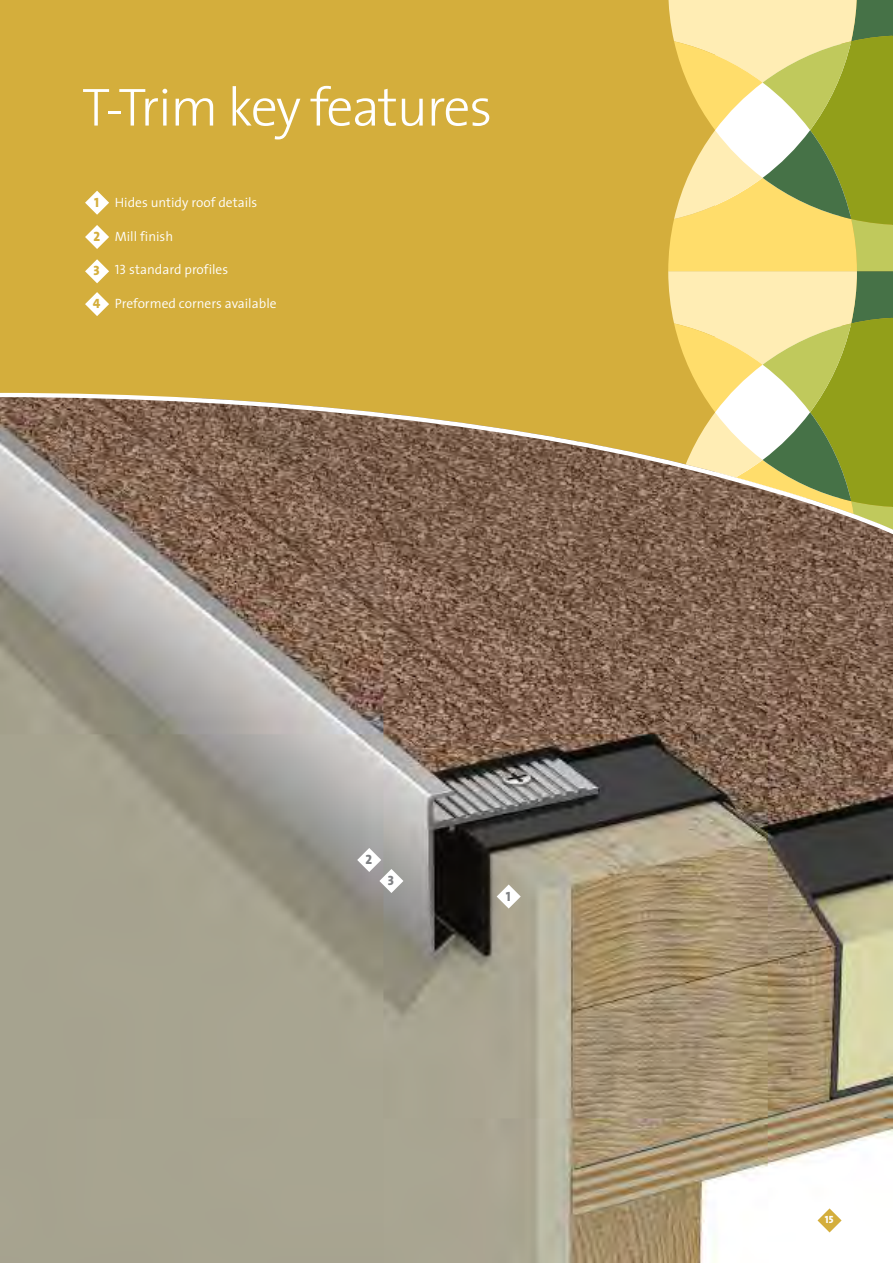
<style>
.page{position:relative;width:893px;height:1263px;background:#fff}
.page>*{position:absolute;margin:0;border:0;box-sizing:border-box;transform-origin:0 0}
.t1{font:300 54px "The Sans";letter-spacing:-.025em;color:#fff}
.t2{font:300 13.5px "The Sans";color:#fff}
.t3{font:13.5px "The Sans Extra Bold Caps";color:#d4ae3c}
.t4{font:13.5px "The Sans Extra Bold Caps";color:#7f8184}
.t5{font:10.5px "The Sans Extra Bold Caps";color:#fff}
.s1{font-family:"The Sans Semi Light Caps";font-weight:400}
</style>
<div class="page">
<img style="left:0;top:540px;width:893px;height:723px">
<svg style="left:817px;top:1208px;width:25px;height:24px"></svg>
<svg style="left:0;top:0;width:893px;height:540px;background:#c3a74f"></svg>
<svg style="left:85px;top:191px;width:24px;height:24px"></svg>
<svg style="left:85px;top:225px;width:24px;height:24px"></svg>
<svg style="left:85px;top:259px;width:24px;height:24px"></svg>
<svg style="left:85px;top:292px;width:24px;height:24px"></svg>
<svg style="left:497px;top:884px;width:24px;height:24px"></svg>
<svg style="left:357px;top:848px;width:46px;height:45px"></svg>
<h1 class="t1" style="left:82px;top:86px;width:412px">T-Trim key features</h1>
<h1 class="t1" style="left:82px;top:86px;width:259px">Roof Access</h1>
<p class="t3" style="left:94px;top:198px;width:6px">1</p>
<p class="t3" style="left:93px;top:232px;width:8px">2</p>
<p class="t3" style="left:94px;top:266px;width:8px">3</p>
<p class="t3" style="left:93px;top:299px;width:9px">4</p>
<p class="t2" style="left:115px;top:198px;width:144px">Hides untidy roof details</p>
<p class="t2" style="left:115px;top:231px;width:60px">Mill finish</p>
<p class="t2" style="left:115px;top:265px;width:115px"><span class="s1">13</span> standard profiles</p>
<p class="t2" style="left:115px;top:299px;width:163px">Preformed corners available</p>
<p class="t4" style="left:366px;top:855px;width:8px">2</p>
<p class="t4" style="left:388px;top:876px;width:8px">3</p>
<p class="t4" style="left:506px;top:891px;width:6px">1</p>
<p class="t5" style="left:825px;top:1216px;width:10px">15</p>
</div>
